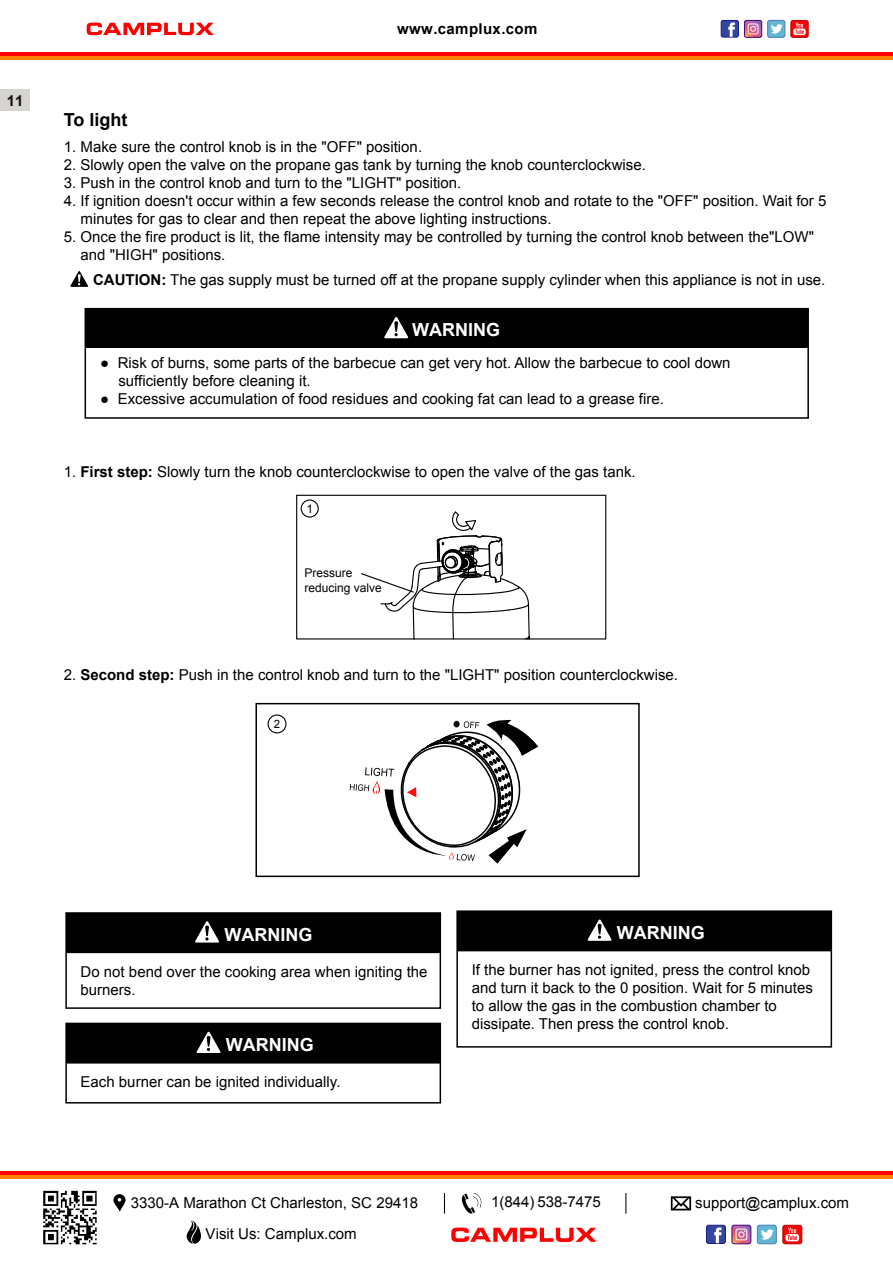
<style>
.page{position:relative;width:893px;height:1263px;background:#fff}
.page>*{position:absolute;margin:0;border:0;box-sizing:border-box;transform-origin:0 0}
.t1{font:700 18px "Arial";color:#fff}
.t2{font:700 18px "Arial";color:#000}
.t3{font:15px/18px "Arial";color:#000}
.t4{font:700 15px "Arial";letter-spacing:.025em;color:#000}
.t5{font:700 15px "Arial";color:#140b0b}
.t6{font:12px/14.4px "Arial";color:#000}
.t7{font:11.4px "Arial";color:#000}
.s1{font-weight:700}
</style>
<div class="page">
<svg style="left:70px;top:271px;width:18px;height:16px"></svg>
<div style="left:66px;top:913px;width:374px;height:39px;background:#000"></div>
<hr style="left:66px;top:952px;width:374px;height:1px;background:#000">
<div style="left:65px;top:912px;width:376px;height:97px;border:2px solid #000"></div>
<svg style="left:195px;top:921px;width:24px;height:21px"></svg>
<div style="left:66px;top:1023px;width:374px;height:40px;background:#000"></div>
<div style="left:65px;top:1023px;width:376px;height:80px;border:2px solid #000"></div>
<svg style="left:197px;top:1032px;width:24px;height:21px"></svg>
<div style="left:457px;top:911px;width:374px;height:39px;background:#000"></div>
<hr style="left:457px;top:950px;width:374px;height:1px;background:#000">
<div style="left:456px;top:910px;width:376px;height:137px;border:2px solid #000"></div>
<svg style="left:588px;top:919px;width:24px;height:22px"></svg>
<div style="left:85px;top:309px;width:723px;height:39px;background:#000"></div>
<div style="left:85px;top:308px;width:724px;height:111px;border:2px solid #000"></div>
<svg style="left:384px;top:317px;width:24px;height:21px"></svg>
<svg style="left:350px;top:719px;width:189px;height:145px"></svg>
<div style="left:255px;top:703px;width:385px;height:174px;border:2px solid #000"></div>
<div style="left:268px;top:714px;width:19px;height:19px;border:1px solid #050404;border-radius:50%"></div>
<div style="left:296px;top:495px;width:310px;height:144px;border:1px solid #000"></div>
<svg style="left:360px;top:511px;width:171px;height:129px"></svg>
<div style="left:301px;top:499px;width:18px;height:19px;border:1px solid #050404;border-radius:50%"></div>
<div style="left:0;top:89px;width:30px;height:22px;background:#d5d4ce"></div>
<div style="left:0;top:1171px;width:893px;height:7px;background:#f00"></div>
<hr style="left:0;top:1175px;width:893px;height:3px;background:#ff8001">
<svg style="left:783px;top:1225px;width:19px;height:19px"></svg>
<div style="left:782px;top:1225px;width:20px;height:19px;border:1px solid #ba0003;border-radius:2px"></div>
<svg style="left:785px;top:1228px;width:14px;height:13px"></svg>
<svg style="left:732px;top:1225px;width:19px;height:19px"></svg>
<div style="left:757px;top:1225px;width:19px;height:19px;background:#60b6d4;border-radius:2px"></div>
<div style="left:757px;top:1225px;width:20px;height:19px;border:1px solid #4b7db9;border-radius:2px"></div>
<svg style="left:761px;top:1229px;width:13px;height:11px"></svg>
<div style="left:706px;top:1225px;width:19px;height:18px;background:#34469d;border-radius:2px"></div>
<div style="left:706px;top:1225px;width:20px;height:19px;border:1px solid #1b1a88;border-radius:2px"></div>
<svg style="left:714px;top:1227px;width:7px;height:16px"></svg>
<svg style="left:451px;top:1227px;width:146px;height:15px"></svg>
<svg style="left:186px;top:1220px;width:15px;height:24px"></svg>
<svg style="left:43px;top:1191px;width:54px;height:53px"></svg>
<svg style="left:625px;top:1193px;width:1px;height:20px"></svg>
<svg style="left:671px;top:1196px;width:20px;height:14px"></svg>
<svg style="left:113px;top:1194px;width:13px;height:17px"></svg>
<svg style="left:461px;top:1193px;width:21px;height:21px"></svg>
<svg style="left:444px;top:1193px;width:1px;height:20px"></svg>
<div style="left:0;top:53px;width:893px;height:6px;background:#f00"></div>
<hr style="left:0;top:56px;width:893px;height:4px;background:#ff8001">
<svg style="left:791px;top:20px;width:17px;height:17px"></svg>
<div style="left:790px;top:20px;width:18px;height:18px;border:1px solid #ba0003;border-radius:2px"></div>
<svg style="left:793px;top:23px;width:13px;height:12px"></svg>
<div style="left:744px;top:20px;width:18px;height:18px;border:1px solid #3e0877;border-radius:2px"></div>
<svg style="left:744px;top:20px;width:18px;height:17px"></svg>
<div style="left:768px;top:20px;width:17px;height:17px;background:#60b6d4;border-radius:2px"></div>
<div style="left:767px;top:20px;width:18px;height:18px;border:1px solid #4b7db9;border-radius:2px"></div>
<svg style="left:771px;top:24px;width:12px;height:10px"></svg>
<div style="left:721px;top:20px;width:17px;height:17px;background:#34469d;border-radius:2px"></div>
<div style="left:721px;top:20px;width:18px;height:17px;border:1px solid #1b1a88;border-radius:2px"></div>
<svg style="left:728px;top:23px;width:7px;height:14px"></svg>
<svg style="left:87px;top:23px;width:127px;height:12px"></svg>
<p class="t5" style="left:7px;top:90px;width:18px">11</p>
<p class="t4" style="left:397px;top:19px;width:142px">www.camplux.com</p>
<p class="t2" style="left:64px;top:108px;width:65px">To light</p>
<p class="t3" style="left:64px;top:137px;width:360px">1. Make sure the control knob is in the "OFF" position.</p>
<p class="t3" style="left:64px;top:155px;width:583px">2. Slowly open the valve on the propane gas tank by turning the knob counterclockwise.</p>
<p class="t3" style="left:64px;top:173px;width:399px">3. Push in the control knob and turn to the "LIGHT" position.</p>
<p class="t3" style="left:81px;top:191px;width:747px;text-indent:-17px">4. If ignition doesn't occur within a few seconds release the control knob and rotate to the "OFF" position. Wait for 5 minutes for gas to clear and then repeat the above lighting instructions.</p>
<p class="t3" style="left:81px;top:227px;width:735px;text-indent:-17px">5. Once the fire product is lit, the flame intensity may be controlled by turning the control knob between the"LOW" and "HIGH" positions.</p>
<p class="t3" style="left:93px;top:271px;width:734px"><span class="s1">CAUTION:</span> The gas supply must be turned off at the propane supply cylinder when this appliance is not in use.</p>
<p class="t1" style="left:412px;top:318px;width:89px">WARNING</p>
<p class="t3" style="left:118px;top:354px;width:614px;text-indent:-18px">● Risk of burns, some parts of the barbecue can get very hot. Allow the barbecue to cool down sufficiently before cleaning it.</p>
<p class="t3" style="left:100px;top:390px;width:565px">● Excessive accumulation of food residues and cooking fat can lead to a grease fire.</p>
<p class="t3" style="left:64px;top:463px;width:573px">1. <span class="s1">First step:</span> Slowly turn the knob counterclockwise to open the valve of the gas tank.</p>
<p class="t6" style="left:306px;top:501px;width:8px">1</p>
<p class="t6" style="left:304px;top:566px;width:79px">Pressure reducing valve</p>
<p class="t3" style="left:64px;top:666px;width:616px">2. <span class="s1">Second step:</span> Push in the control knob and turn to the "LIGHT" position counterclockwise.</p>
<p class="t7" style="left:274px;top:717px;width:8px">2</p>
<p class="t1" style="left:224px;top:922px;width:89px">WARNING</p>
<p class="t3" style="left:81px;top:963px;width:348px">Do not bend over the cooking area when igniting the burners.</p>
<p class="t1" style="left:226px;top:1033px;width:89px">WARNING</p>
<p class="t3" style="left:81px;top:1073px;width:261px">Each burner can be ignited individually.</p>
<p class="t1" style="left:617px;top:920px;width:89px">WARNING</p>
<p class="t3" style="left:472px;top:961px;width:343px">If the burner has not ignited, press the control knob and turn it back to the 0 position. Wait for 5 minutes to allow the gas in the combustion chamber to dissipate. Then press the control knob.</p>
<p class="t3" style="left:131px;top:1194px;width:289px">3330-A Marathon Ct Charleston, SC 29418</p>
<p class="t3" style="left:491px;top:1193px;width:111px">1(844) 538-7475</p>
<p class="t3" style="left:695px;top:1193px;width:155px">support@camplux.com</p>
<p class="t3" style="left:206px;top:1225px;width:153px">Visit Us: Camplux.com</p>
</div>
